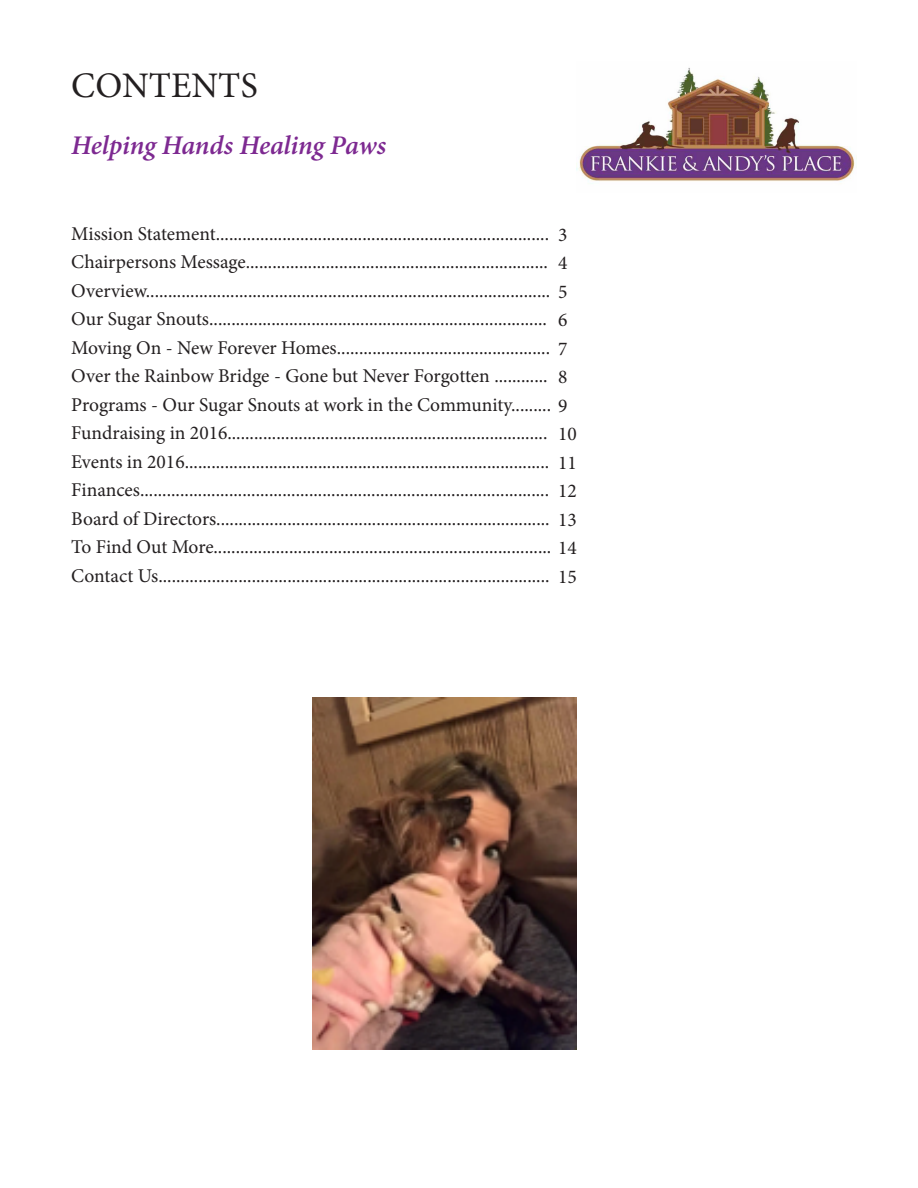
<style>
.page{position:relative;width:918px;height:1188px;background:#fff}
.page>*{position:absolute;margin:0;border:0;box-sizing:border-box;transform-origin:0 0}
.t1{font:36px "Minion Pro";color:#231f20}
.t2{font:italic 600 27px "Minion Pro";letter-spacing:-.01em;color:#7d2991}
.t3{font:19.5px "Minion Pro";letter-spacing:-.005em;color:#231f20}
</style>
<div class="page">
<img style="left:576px;top:68px;width:279px;height:116px">
<img style="left:312px;top:698px;width:264px;height:352px">
<p class="t1" style="left:71px;top:62px;width:188px">CONTENTS</p>
<p class="t2" style="left:71px;top:127px;width:316px">Helping Hands Healing Paws</p>
<p class="t3" style="left:71px;top:221px;width:479px">Mission Statement...........................................................................</p>
<p class="t3" style="left:71px;top:249px;width:478px">Chairpersons Message....................................................................</p>
<p class="t3" style="left:71px;top:278px;width:498px">Overview........................................................................................... 5</p>
<p class="t3" style="left:71px;top:306px;width:477px">Our Sugar Snouts............................................................................</p>
<p class="t3" style="left:71px;top:335px;width:498px">Moving On - New Forever Homes................................................ 7</p>
<p class="t3" style="left:71px;top:363px;width:478px">Over the Rainbow Bridge - Gone but Never Forgotten ............</p>
<p class="t3" style="left:71px;top:392px;width:498px">Programs - Our Sugar Snouts at work in the Community......... 9</p>
<p class="t3" style="left:71px;top:420px;width:478px">Fundraising in 2016........................................................................</p>
<p class="t3" style="left:71px;top:449px;width:480px">Events in 2016..................................................................................</p>
<p class="t3" style="left:71px;top:477px;width:479px">Finances............................................................................................</p>
<p class="t3" style="left:71px;top:506px;width:507px">Board of Directors........................................................................... 13</p>
<p class="t3" style="left:71px;top:534px;width:507px">To Find Out More............................................................................ 14</p>
<p class="t3" style="left:71px;top:563px;width:507px">Contact Us........................................................................................ 15</p>
<p class="t3" style="left:558px;top:222px;width:11px">3</p>
<p class="t3" style="left:558px;top:250px;width:11px">4</p>
<p class="t3" style="left:558px;top:307px;width:11px">6</p>
<p class="t3" style="left:558px;top:364px;width:11px">8</p>
<p class="t3" style="left:558px;top:421px;width:20px">10</p>
<p class="t3" style="left:558px;top:450px;width:20px">11</p>
<p class="t3" style="left:558px;top:478px;width:20px">12</p>
</div>
